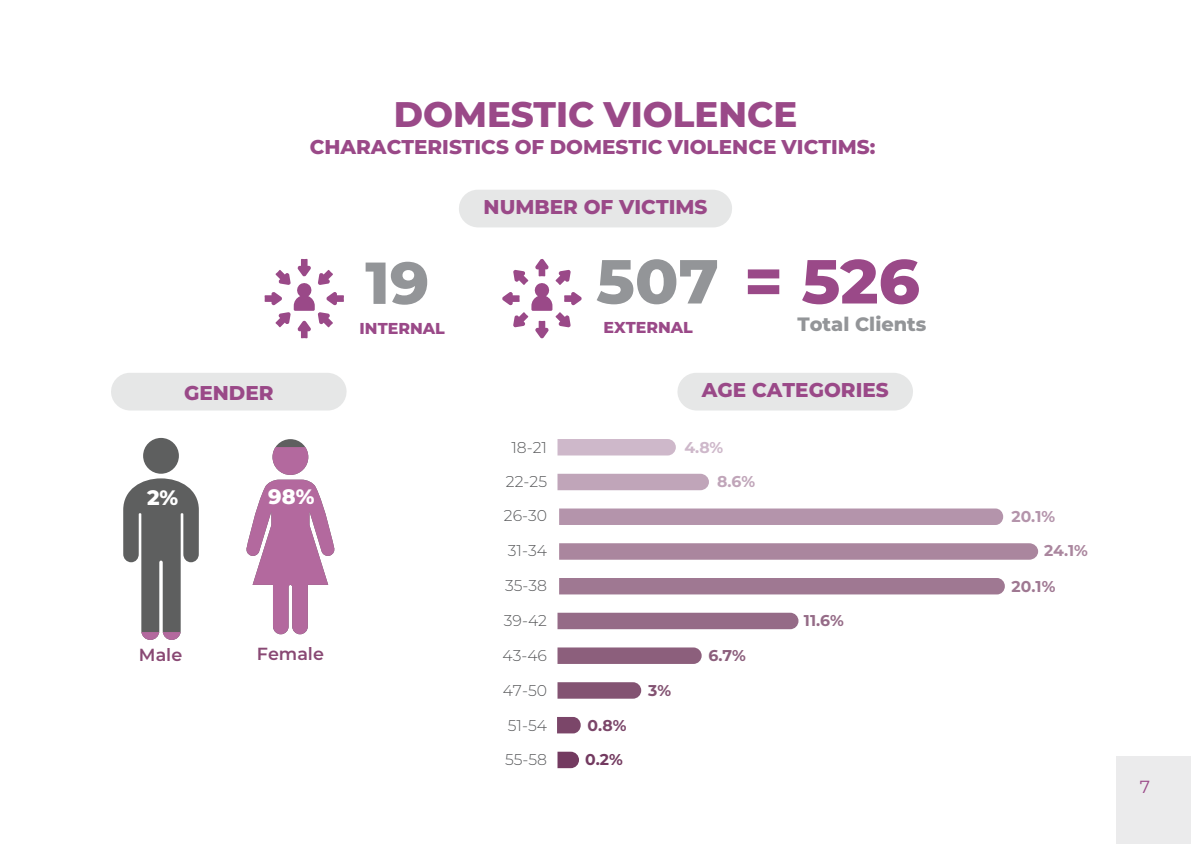
<style>
.page{position:relative;width:1191px;height:844px;background:#fff}
.page>*{position:absolute;margin:0;border:0;box-sizing:border-box;transform-origin:0 0}
.t1{font:800 61.95px "Montserrat";color:#9a4988}
.t2{font:800 58.98px "Montserrat";color:#939598}
.t3{font:800 35.52px "Montserrat";color:#9a4988}
.t4{font:800 20.82px "Montserrat";color:#fff}
.t5{font:800 19.95px "Montserrat";color:#9a4988}
.t6{font:800 19.25px "Montserrat";color:#939598}
.t7{font:600 17.5px "Montserrat";color:#894974}
.t8{font:17.5px "Montserrat";color:#9a4988}
.t9{font:800 15.75px "Montserrat";color:#9a4988}
.t10{font:300 15.58px "Montserrat";color:#58595b}
.t11{font:700 15.58px "Montserrat";color:#b494ab}
.t12{font:700 15.58px "Montserrat";color:#aa869e}
.t13{font:700 15.58px "Montserrat";color:#9f7892}
.t14{font:700 15.58px "Montserrat";color:#956b87}
.t15{font:700 15.58px "Montserrat";color:#ceb8ca}
.t16{font:700 15.58px "Montserrat";color:#c0a5b9}
.t17{font:700 15.58px "Montserrat";color:#8c5f7c}
.t18{font:700 15.58px "Montserrat";color:#7b4669}
.t19{font:700 15.58px "Montserrat";color:#733a60}
.t20{font:700 15.58px "Montserrat";color:#835372}
.s1{color:#939598}
</style>
<div class="page">
<div style="left:1116px;top:756px;width:75px;height:87px;background:#ebebec"></div>
<div style="left:111px;top:373px;width:236px;height:37px;background:#e6e7e7"></div>
<div style="left:677px;top:373px;width:236px;height:37px;background:#e6e7e7"></div>
<div style="left:459px;top:190px;width:273px;height:37px;background:#e6e7e7"></div>
<svg style="left:123px;top:438px;width:76px;height:201px"></svg>
<svg style="left:246px;top:439px;width:89px;height:195px"></svg>
<svg style="left:502px;top:259px;width:80px;height:79px"></svg>
<svg style="left:264px;top:259px;width:80px;height:79px"></svg>
<div style="left:557px;top:439px;width:119px;height:16px;background:#ceb8ca"></div>
<svg style="left:557px;top:473px;width:152px;height:17px;background:#c3aabd"></svg>
<div style="left:559px;top:508px;width:444px;height:17px;background:#b494ab"></div>
<div style="left:559px;top:543px;width:479px;height:16px;background:#aa869e"></div>
<div style="left:559px;top:578px;width:445px;height:16px;background:#9f7892"></div>
<div style="left:557px;top:612px;width:241px;height:17px;background:#956b87"></div>
<svg style="left:557px;top:647px;width:144px;height:16px;background:#906581"></svg>
<svg style="left:557px;top:682px;width:84px;height:16px"></svg>
<svg style="left:557px;top:717px;width:24px;height:16px"></svg>
<svg style="left:557px;top:751px;width:22px;height:17px"></svg>
<h3 class="t3" style="left:394px;top:88px;width:405px">DOMESTIC VIOLENCE</h3>
<p class="t5" style="left:310px;top:132px;width:567px">CHARACTERISTICS OF DOMESTIC VIOLENCE VICTIMS:</p>
<p class="t5" style="left:483px;top:193px;width:225px">NUMBER OF VICTIMS</p>
<p class="t5" style="left:184px;top:378px;width:91px">GENDER</p>
<p class="t4" style="left:147px;top:482px;width:33px">2%</p>
<p class="t7" style="left:139px;top:642px;width:45px">Male</p>
<p class="t4" style="left:268px;top:481px;width:48px">98%</p>
<p class="t7" style="left:257px;top:641px;width:69px">Female</p>
<h1 class="t1" style="left:596px;top:236px;width:325px"><span class="s1">507</span> = 526</h1>
<p class="t9" style="left:603px;top:316px;width:91px">EXTERNAL</p>
<h2 class="t2" style="left:365px;top:239px;width:66px">19</h2>
<p class="t9" style="left:359px;top:316px;width:87px">INTERNAL</p>
<p class="t6" style="left:797px;top:310px;width:130px">Total Clients</p>
<p class="t5" style="left:702px;top:375px;width:188px">AGE CATEGORIES</p>
<p class="t10" style="left:511px;top:436px;width:37px">18-21</p>
<p class="t15" style="left:684px;top:436px;width:40px">4.8%</p>
<p class="t10" style="left:506px;top:470px;width:43px">22-25</p>
<p class="t16" style="left:717px;top:470px;width:40px">8.6%</p>
<p class="t10" style="left:504px;top:505px;width:45px">26-30</p>
<p class="t11" style="left:1011px;top:505px;width:45px">20.1%</p>
<p class="t10" style="left:508px;top:540px;width:41px">31-34</p>
<p class="t12" style="left:1044px;top:539px;width:45px">24.1%</p>
<p class="t10" style="left:505px;top:574px;width:44px">35-38</p>
<p class="t13" style="left:1011px;top:575px;width:45px">20.1%</p>
<p class="t10" style="left:504px;top:609px;width:45px">39-42</p>
<p class="t14" style="left:804px;top:609px;width:42px">11.6%</p>
<p class="t10" style="left:502px;top:645px;width:46px">43-46</p>
<p class="t17" style="left:708px;top:644px;width:39px">6.7%</p>
<p class="t10" style="left:503px;top:679px;width:46px">47-50</p>
<p class="t20" style="left:648px;top:678px;width:24px">3%</p>
<p class="t10" style="left:508px;top:714px;width:41px">51-54</p>
<p class="t18" style="left:587px;top:714px;width:40px">0.8%</p>
<p class="t10" style="left:505px;top:748px;width:44px">55-58</p>
<p class="t19" style="left:585px;top:748px;width:39px">0.2%</p>
<p class="t8" style="left:1139px;top:774px;width:12px">7</p>
</div>
